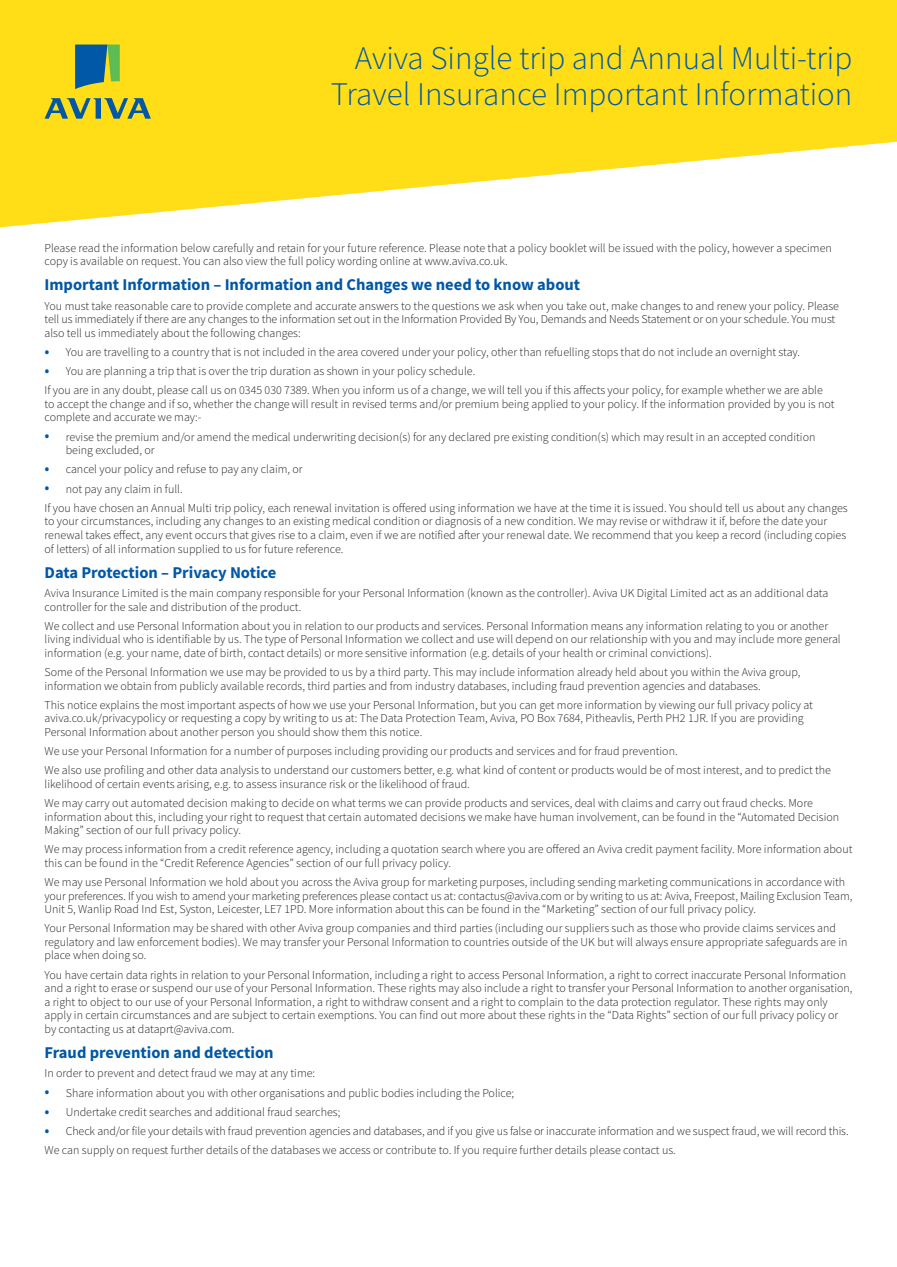
<style>
.page{position:relative;width:897px;height:1267px;background:#fff}
.page>*{position:absolute;margin:0;border:0;box-sizing:border-box;transform-origin:0 0}
.t1{font:300 33px/36px "Source Sans Pro";color:#0158a6;text-align:right}
.t2{font:700 16.5px "Source Sans Pro";color:#0158a6}
.t3{font:300 12px/13.5px "Source Sans Pro";color:#231f20}
.s1{font-weight:700;font-size:21px}
.s2{font-size:18px;color:#0158a6}
</style>
<div class="page">
<svg style="left:0;top:0;width:897px;height:228px;fill:#ffdd17"></svg>
<svg style="left:75px;top:45px;width:45px;height:44px"></svg>
<svg style="left:45px;top:98px;width:106px;height:21px"></svg>
<h1 class="t1" style="left:54px;top:40px;width:800px"><span class="s1">Travel Insurance Policy Summary</span>Aviva Single trip and Annual Multi-trip<br>Travel Insurance Important Information</h1>
<p class="t3" style="left:45px;top:241px;width:789px">Please read the information below carefully and retain for your future reference. Please note that a policy booklet will be issued with the policy, however a specimen copy is available on request. You can also view the full policy wording online at www.aviva.co.uk.</p>
<h2 class="t2" style="left:45px;top:274px;width:537px">Important Information – Information and Changes we need to know about</h2>
<p class="t3" style="left:45px;top:299px;width:796px">You must take reasonable care to provide complete and accurate answers to the questions we ask when you take out, make changes to and renew your policy. Please tell us immediately if there are any changes to the information set out in the Information Provided By You, Demands and Needs Statement or on your schedule. You must also tell us immediately about the following changes:</p>
<p class="t3" style="left:45px;top:345px;width:757px"><span class="s2">•</span> You are travelling to a country that is not included in the area covered under your policy, other than refuelling stops that do not include an overnight stay.</p>
<p class="t3" style="left:45px;top:362px;width:780px;line-height:19.2px"><span class="s2">•</span> You are planning a trip that is over the trip duration as shown in your policy schedule.<br>If you are in any doubt, please call us on 0345 030 7389. When you inform us of a change, we will tell you if this affects your policy, for example whether we are able</p>
<p class="t3" style="left:45px;top:397px;width:791px">to accept the change and if so, whether the change will result in revised terms and/or premium being applied to your policy. If the information provided by you is not complete and accurate we may:-</p>
<p class="t3" style="left:66px;top:430px;width:751px;text-indent:-21px"><span class="s2">•</span> revise the premium and/or amend the medical underwriting decision(s) for any declared pre existing condition(s) which may result in an accepted condition being excluded, or</p>
<p class="t3" style="left:45px;top:463px;width:260px"><span class="s2">•</span> cancel your policy and refuse to pay any claim, or</p>
<p class="t3" style="left:45px;top:479px;width:805px;line-height:19.2px"><span class="s2">•</span> not pay any claim in full.<br>If you have chosen an Annual Multi trip policy, each renewal invitation is offered using information we have at the time it is issued. You should tell us about any changes</p>
<p class="t3" style="left:45px;top:515px;width:803px">to your circumstances, including any changes to an existing medical condition or diagnosis of a new condition. We may revise or withdraw it if, before the date your renewal takes effect, any event occurs that gives rise to a claim, even if we are notified after your renewal date. We recommend that you keep a record (including copies of letters) of all information supplied to us for future reference.</p>
<h2 class="t2" style="left:45px;top:561px;width:233px">Data Protection – Privacy Notice</h2>
<p class="t3" style="left:45px;top:586px;width:785px">Aviva Insurance Limited is the main company responsible for your Personal Information (known as the controller). Aviva UK Digital Limited act as an additional data controller for the sale and distribution of the product.</p>
<p class="t3" style="left:45px;top:619px;width:798px">We collect and use Personal Information about you in relation to our products and services. Personal Information means any information relating to you or another living individual who is identifiable by us. The type of Personal Information we collect and use will depend on our relationship with you and may include more general information (e.g. your name, date of birth, contact details) or more sensitive information (e.g. details of your health or criminal convictions).</p>
<p class="t3" style="left:45px;top:665px;width:757px">Some of the Personal Information we use may be provided to us by a third party. This may include information already held about you within the Aviva group, information we obtain from publicly available records, third parties and from industry databases, including fraud prevention agencies and databases.</p>
<p class="t3" style="left:45px;top:698px;width:770px">This notice explains the most important aspects of how we use your Personal Information, but you can get more information by viewing our full privacy policy at aviva.co.uk/privacypolicy or requesting a copy by writing to us at: The Data Protection Team, Aviva, PO Box 7684, Pitheavlis, Perth PH2 1JR. If you are providing<br>Personal Information about another person you should show them this notice.</p>
<p class="t3" style="left:45px;top:742px;width:788px;line-height:19.2px">We use your Personal Information for a number of purposes including providing our products and services and for fraud prevention.<br>We also use profiling and other data analysis to understand our customers better, e.g. what kind of content or products would be of most interest, and to predict the</p>
<p class="t3" style="left:45px;top:774px;width:770px;line-height:19.2px">likelihood of certain events arising, e.g. to assess insurance risk or the likelihood of fraud.<br>We may carry out automated decision making to decide on what terms we can provide products and services, deal with claims and carry out fraud checks. More</p>
<p class="t3" style="left:45px;top:810px;width:796px">information about this, including your right to request that certain automated decisions we make have human involvement, can be found in the “Automated Decision<br>Making” section of our full privacy policy.</p>
<p class="t3" style="left:45px;top:843px;width:809px">We may process information from a credit reference agency, including a quotation search where you are offered an Aviva credit payment facility. More information about this can be found in the “Credit Reference Agencies” section of our full privacy policy.</p>
<p class="t3" style="left:45px;top:875px;width:809px">We may use Personal Information we hold about you across the Aviva group for marketing purposes, including sending marketing communications in accordance with your preferences. If you wish to amend your marketing preferences please contact us at: contactus@aviva.com or by writing to us at: Aviva, Freepost, Mailing Exclusion Team,<br>Unit 5, Wanlip Road Ind Est, Syston, Leicester, LE7 1PD. More information about this can be found in the “Marketing” section of our full privacy policy.</p>
<p class="t3" style="left:45px;top:922px;width:804px">Your Personal Information may be shared with other Aviva group companies and third parties (including our suppliers such as those who provide claims services and regulatory and law enforcement bodies). We may transfer your Personal Information to countries outside of the UK but will always ensure appropriate safeguards are in place when doing so.</p>
<p class="t3" style="left:45px;top:968px;width:809px">You have certain data rights in relation to your Personal Information, including a right to access Personal Information, a right to correct inaccurate Personal Information and a right to erase or suspend our use of your Personal Information. These rights may also include a right to transfer your Personal Information to another organisation, a right to object to our use of your Personal Information, a right to withdraw consent and a right to complain to the data protection regulator. These rights may only apply in certain circumstances and are subject to certain exemptions. You can find out more about these rights in the “Data Rights” section of our full privacy policy or by contacting us at dataprt@aviva.com.</p>
<h2 class="t2" style="left:45px;top:1041px;width:231px">Fraud prevention and detection</h2>
<p class="t3" style="left:45px;top:1067px;width:272px">In order to prevent and detect fraud we may at any time:</p>
<p class="t3" style="left:45px;top:1086px;width:471px"><span class="s2">•</span> Share information about you with other organisations and public bodies including the Police;</p>
<p class="t3" style="left:45px;top:1105px;width:297px"><span class="s2">•</span> Undertake credit searches and additional fraud searches;</p>
<p class="t3" style="left:45px;top:1122px;width:806px;line-height:19.2px"><span class="s2">•</span> Check and/or file your details with fraud prevention agencies and databases, and if you give us false or inaccurate information and we suspect fraud, we will record this.<br>We can supply on request further details of the databases we access or contribute to. If you require further details please contact us.</p>
</div>
